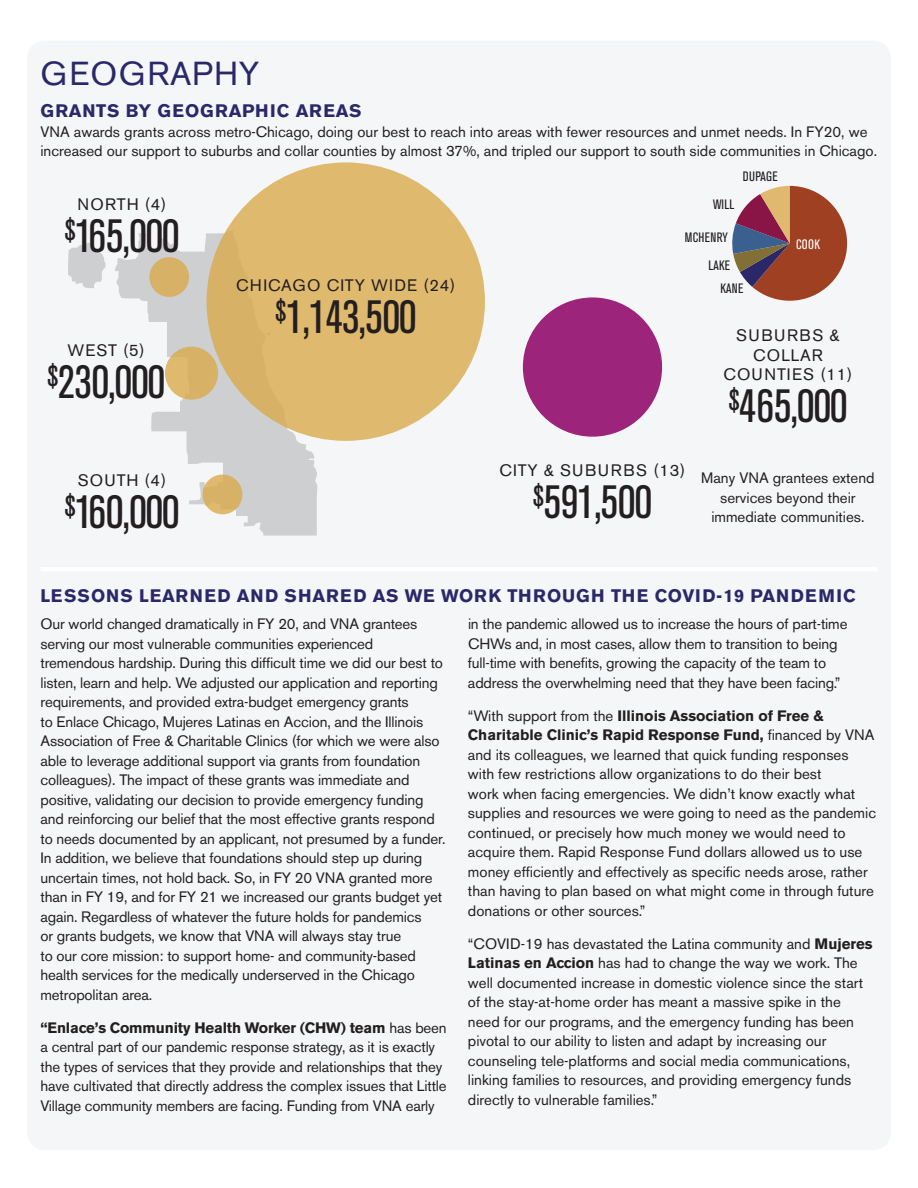
<style>
.page{position:relative;width:918px;height:1188px;background:#fff}
.page>*{position:absolute;margin:0;border:0;box-sizing:border-box;transform-origin:0 0}
.t1{font:condensed 46.2px "Akzidenz Grotesk BE";letter-spacing:-.02em;color:#231f20}
.t2{font:33px "Akzidenz Grotesk BE";letter-spacing:.04em;color:#2b286a}
.t3{font:700 18px "Akzidenz Grotesk BE";letter-spacing:.06em;color:#2b286a}
.t4{font:700 18px "Akzidenz Grotesk BE";letter-spacing:.04em;color:#2b286a}
.t5{font:16.5px/19.5px "Akzidenz Grotesk BE";letter-spacing:.07em;color:#231f20;text-align:center}
.t6{font:15px/19.5px "Akzidenz Grotesk BE";letter-spacing:-.01em;color:#231f20}
.t7{font:condensed 13.5px "Akzidenz Grotesk BE";letter-spacing:.015em;color:#231f20}
.t8{font:condensed 13.5px "Akzidenz Grotesk BE";color:#fff}
.s1{font-weight:700}
</style>
<div class="page">
<div style="left:27px;top:40px;width:864px;height:1110px;background:#f4f6f7;border-radius:18px"></div>
<svg style="left:115px;top:231px;width:203px;height:305px;fill:#d1cfd1"></svg>
<svg style="left:68px;top:242px;width:38px;height:46px"></svg>
<div style="left:207px;top:162px;width:278px;height:279px;background:#dfb96e;border-radius:50%"></div>
<div style="left:40px;top:567px;width:838px;height:5px;background:#fff"></div>
<svg style="left:732px;top:186px;width:115px;height:115px"></svg>
<div style="left:165px;top:347px;width:53px;height:53px;background:#d7b166;border-radius:50%"></div>
<div style="left:149px;top:257px;width:40px;height:40px;background:#d7b166;border-radius:50%"></div>
<div style="left:203px;top:475px;width:39px;height:39px;background:#d7b166;border-radius:50%"></div>
<div style="left:523px;top:297px;width:139px;height:140px;background:#9c247a;border-radius:50%"></div>
<h2 class="t2" style="left:40px;top:54px;width:221px">GEOGRAPHY</h2>
<p class="t4" style="left:40px;top:100px;width:323px">GRANTS BY GEOGRAPHIC AREAS</p>
<p class="t6" style="left:40px;top:122px;width:838px">VNA awards grants across metro-Chicago, doing our best to reach into areas with fewer resources and unmet needs. In FY20, we increased our support to suburbs and collar counties by almost 37%, and tripled our support to south side communities in Chicago.</p>
<p class="t5" style="left:78px;top:195px;width:90px">NORTH (4)</p>
<h1 class="t1" style="left:64px;top:211px;width:117px"><sup>$</sup>165,000</h1>
<p class="t5" style="left:67px;top:340px;width:79px">WEST (5)</p>
<h1 class="t1" style="left:47px;top:356px;width:120px"><sup>$</sup>230,000</h1>
<p class="t5" style="left:78px;top:471px;width:90px">SOUTH (4)</p>
<h1 class="t1" style="left:64px;top:487px;width:117px"><sup>$</sup>160,000</h1>
<p class="t5" style="left:236px;top:276px;width:221px">CHICAGO CITY WIDE (24)</p>
<h1 class="t1" style="left:275px;top:291px;width:143px"><sup>$</sup>1,143,500</h1>
<p class="t7" style="left:713px;top:197px;width:23px">WILL</p>
<p class="t7" style="left:743px;top:169px;width:37px">DUPAGE</p>
<p class="t7" style="left:685px;top:230px;width:45px">MCHENRY</p>
<p class="t7" style="left:708px;top:258px;width:23px">LAKE</p>
<p class="t7" style="left:720px;top:281px;width:25px">KANE</p>
<p class="t8" style="left:796px;top:237px;width:26px">COOK</p>
<p class="t5" style="left:500px;top:460px;width:187px">CITY &amp; SUBURBS (13)</p>
<h1 class="t1" style="left:533px;top:476px;width:121px"><sup>$</sup>591,500</h1>
<p class="t5" style="left:724px;top:326px;width:130px">SUBURBS &amp;<br>COLLAR<br>COUNTIES (11)</p>
<h1 class="t1" style="left:728px;top:381px;width:121px"><sup>$</sup>465,000</h1>
<p class="t6" style="left:701px;top:468px;width:175px;text-align:center">Many VNA grantees extend services beyond their immediate communities.</p>
<p class="t3" style="left:40px;top:586px;width:816px">LESSONS LEARNED AND SHARED AS WE WORK THROUGH THE COVID-19 PANDEMIC</p>
<p class="t6" style="left:40px;top:614px;width:406px">Our world changed dramatically in FY 20, and VNA grantees serving our most vulnerable communities experienced tremendous hardship. During this difficult time we did our best to listen, learn and help. We adjusted our application and reporting requirements, and provided extra-budget emergency grants<br>to Enlace Chicago, Mujeres Latinas en Accion, and the Illinois Association of Free &amp; Charitable Clinics (for which we were also able to leverage additional support via grants from foundation colleagues). The impact of these grants was immediate and positive, validating our decision to provide emergency funding and reinforcing our belief that the most effective grants respond to needs documented by an applicant, not presumed by a funder.<br>In addition, we believe that foundations should step up during uncertain times, not hold back. So, in FY 20 VNA granted more than in FY 19, and for FY 21 we increased our grants budget yet again. Regardless of whatever the future holds for pandemics<br>or grants budgets, we know that VNA will always stay true<br>to our core mission: to support home- and community-based health services for the medically underserved in the Chicago metropolitan area.</p>
<p class="t6" style="left:40px;top:1018px;width:408px"><span class="s1">“Enlace’s Community Health Worker (CHW) team</span> has been a central part of our pandemic response strategy, as it is exactly the types of services that they provide and relationships that they have cultivated that directly address the complex issues that Little Village community members are facing. Funding from VNA early</p>
<p class="t6" style="left:468px;top:614px;width:381px">in the pandemic allowed us to increase the hours of part-time CHWs and, in most cases, allow them to transition to being full-time with benefits, growing the capacity of the team to address the overwhelming need that they have been facing.”</p>
<p class="t6" style="left:468px;top:706px;width:410px">“With support from the <span class="s1">Illinois Association of Free &amp; Charitable Clinic’s Rapid Response Fund,</span> financed by VNA and its colleagues, we learned that quick funding responses with few restrictions allow organizations to do their best<br>work when facing emergencies. We didn’t know exactly what supplies and resources we were going to need as the pandemic continued, or precisely how much money we would need to acquire them. Rapid Response Fund dollars allowed us to use money efficiently and effectively as specific needs arose, rather than having to plan based on what might come in through future donations or other sources.”</p>
<p class="t6" style="left:468px;top:934px;width:406px">“COVID-19 has devastated the Latina community and <span class="s1">Mujeres Latinas en Accion</span> has had to change the way we work. The well documented increase in domestic violence since the start of the stay-at-home order has meant a massive spike in the need for our programs, and the emergency funding has been pivotal to our ability to listen and adapt by increasing our counseling tele-platforms and social media communications, linking families to resources, and providing emergency funds directly to vulnerable families.”</p>
</div>
